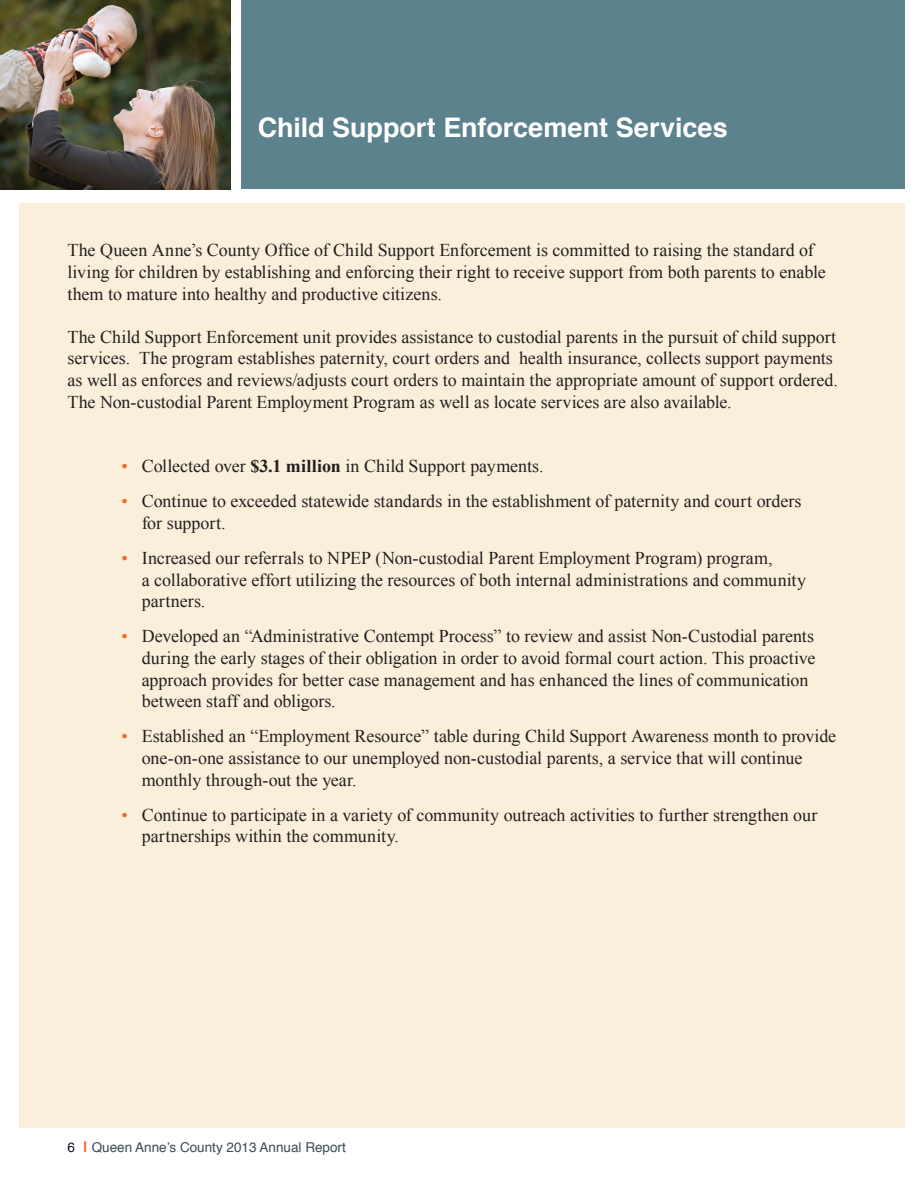
<style>
.page{position:relative;width:918px;height:1188px;background:#fff}
.page>*{position:absolute;margin:0;border:0;box-sizing:border-box;transform-origin:0 0}
.t1{font:700 27px "Helvetica";letter-spacing:-.005em;color:#fff}
.t2{font:18px/21.6px "Times New Roman";color:#231f20}
.t3{font:13.5px "Helvetica";color:#3c4c53}
.s1{color:#f16722}
.s2{font-weight:700}
.s3{color:#141a25}
.s4{font-weight:700;font-size:15px;color:#f16722}
</style>
<div class="page">
<div style="left:19px;top:203px;width:885px;height:925px;background:#f9efda"></div>
<div style="left:1px;top:0;width:903px;height:189px;background:#5b828d"></div>
<img style="left:1px;top:0;width:230px;height:189px">
<div style="left:231px;top:0;width:10px;height:190px;background:#fff"></div>
<h1 class="t1" style="left:258px;top:106px;width:471px">Child Support Enforcement Services</h1>
<p class="t2" style="left:68px;top:239px;width:760px">The Queen Anne’s County Office of Child Support Enforcement is committed to raising the standard of living for children by establishing and enforcing their right to receive support from both parents to enable them to mature into healthy and productive citizens.</p>
<p class="t2" style="left:68px;top:326px;width:772px">The Child Support Enforcement unit provides assistance to custodial parents in the pursuit of child support services. The program establishes paternity, court orders and health insurance, collects support payments as well as enforces and reviews/adjusts court orders to maintain the appropriate amount of support ordered.<br>The Non-custodial Parent Employment Program as well as locate services are also available.</p>
<p class="t2" style="left:122px;top:455px;width:424px"><span class="s1">•</span> Collected over <span class="s2">$3.1 million</span> in Child Support payments.</p>
<p class="t2" style="left:142px;top:490px;width:661px;text-indent:-20px"><span class="s1">•</span> Continue to exceeded statewide standards in the establishment of paternity and court orders for support.</p>
<p class="t2" style="left:142px;top:547px;width:666px;text-indent:-20px"><span class="s1">•</span> Increased our referrals to NPEP (Non-custodial Parent Employment Program) program,<br>a collaborative effort utilizing the resources of both internal administrations and community partners.</p>
<p class="t2" style="left:142px;top:625px;width:675px;text-indent:-20px"><span class="s1">•</span> Developed an “Administrative Contempt Process” to review and assist Non-Custodial parents during the early stages of their obligation in order to avoid formal court action. This proactive approach provides for better case management and has enhanced the lines of communication between staff and obligors.</p>
<p class="t2" style="left:142px;top:725px;width:696px;text-indent:-20px"><span class="s1">•</span> Established an “Employment Resource” table during Child Support Awareness month to provide one-on-one assistance to our unemployed non-custodial parents, a service that will continue monthly through-out the year.</p>
<p class="t2" style="left:142px;top:804px;width:677px;text-indent:-20px"><span class="s1">•</span> Continue to participate in a variety of community outreach activities to further strengthen our partnerships within the community.</p>
<p class="t3" style="left:68px;top:1137px;width:280px"><span class="s3">6</span> <span class="s4">|</span> Queen Anne’s County 2013 Annual Report</p>
</div>
